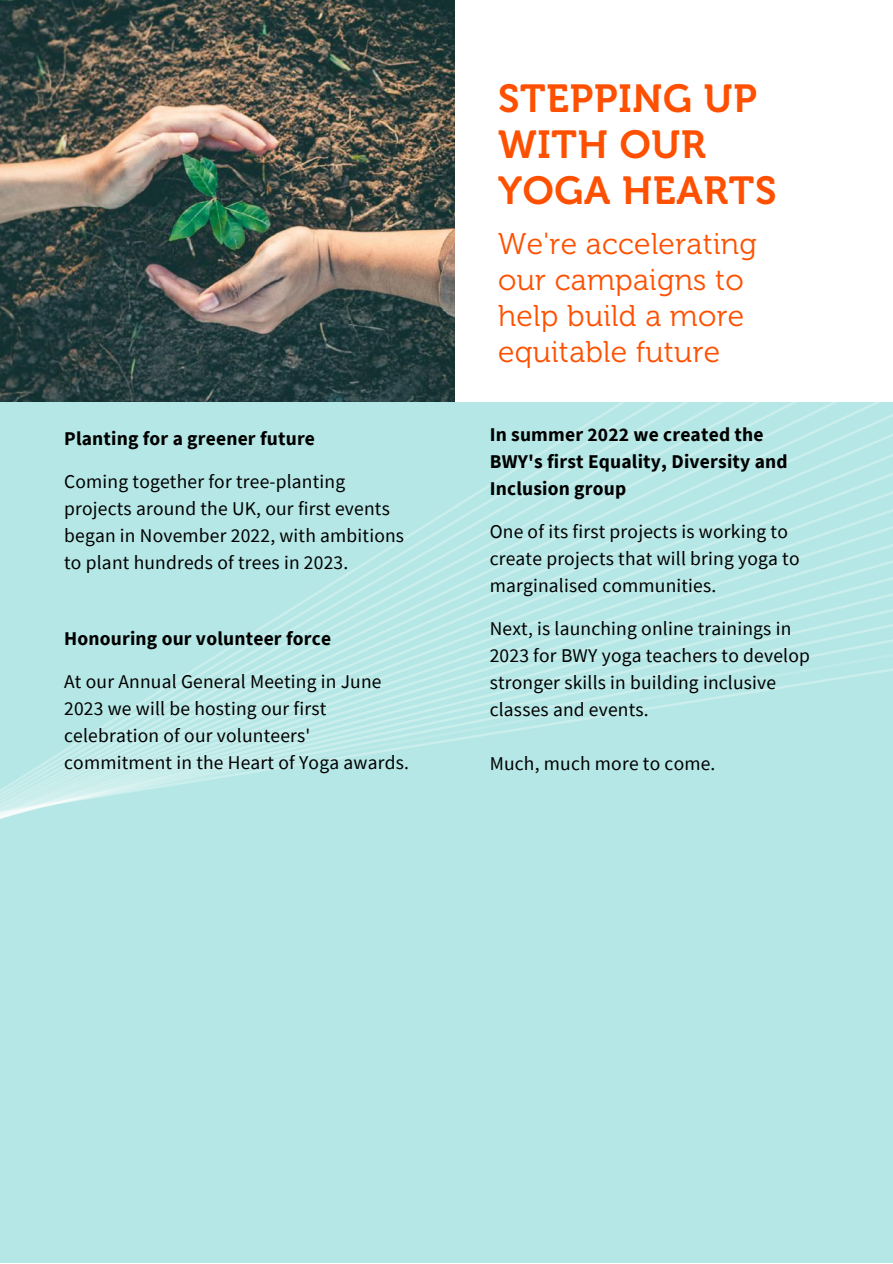
<style>
.page{position:relative;width:893px;height:1264px;background:#fff}
.page>*{position:absolute;margin:0;border:0;box-sizing:border-box;transform-origin:0 0}
.t1{font:39px/46px "Museo 700";letter-spacing:.02em;color:#fe5000}
.t2{font:30px/36px "Museo 300";letter-spacing:.01em;color:#fe5000}
.t3{font:19.5px/27px "Source Sans Pro";letter-spacing:.01em;color:#000}
.t4{font:700 19.5px/27px "Source Sans Pro";letter-spacing:.01em;color:#000}
</style>
<div class="page">
<div style="left:0;top:402px;width:892px;height:860px;background:#b4e7e5"></div>
<svg style="left:460px;top:484px;width:432px;height:19px"></svg>
<svg style="left:430px;top:503px;width:462px;height:19px"></svg>
<svg style="left:399px;top:522px;width:493px;height:19px"></svg>
<svg style="left:370px;top:541px;width:522px;height:18px"></svg>
<svg style="left:340px;top:559px;width:552px;height:19px"></svg>
<svg style="left:313px;top:578px;width:579px;height:17px"></svg>
<svg style="left:285px;top:595px;width:607px;height:17px"></svg>
<svg style="left:0;top:612px;width:892px;height:207px"></svg>
<img style="left:0;top:0;width:454px;height:401px">
<p class="t4" style="left:64px;top:425px;width:252px">Planting for a greener future</p>
<p class="t3" style="left:64px;top:468px;width:341px">Coming together for tree-planting projects around the UK, our first events began in November 2022, with ambitions to plant hundreds of trees in 2023.</p>
<p class="t4" style="left:64px;top:624px;width:268px">Honouring our volunteer force</p>
<p class="t3" style="left:64px;top:667px;width:346px">At our Annual General Meeting in June 2023 we will be hosting our first celebration of our volunteers' commitment in the Heart of Yoga awards.</p>
<h1 class="t1" style="left:498px;top:75px;width:280px">STEPPING UP<br>WITH OUR<br>YOGA HEARTS</h1>
<h2 class="t2" style="left:498px;top:226px;width:260px">We're accelerating our campaigns to help build a more equitable future</h2>
<p class="t4" style="left:489px;top:420px;width:299px">In summer 2022 we created the<br>BWY's first Equality, Diversity and<br>Inclusion group</p>
<p class="t3" style="left:489px;top:517px;width:311px">One of its first projects is working to create projects that will bring yoga to marginalised communities.</p>
<p class="t3" style="left:489px;top:614px;width:322px">Next, is launching online trainings in 2023 for BWY yoga teachers to develop stronger skills in building inclusive classes and events.</p>
<p class="t3" style="left:489px;top:749px;width:227px">Much, much more to come.</p>
</div>
